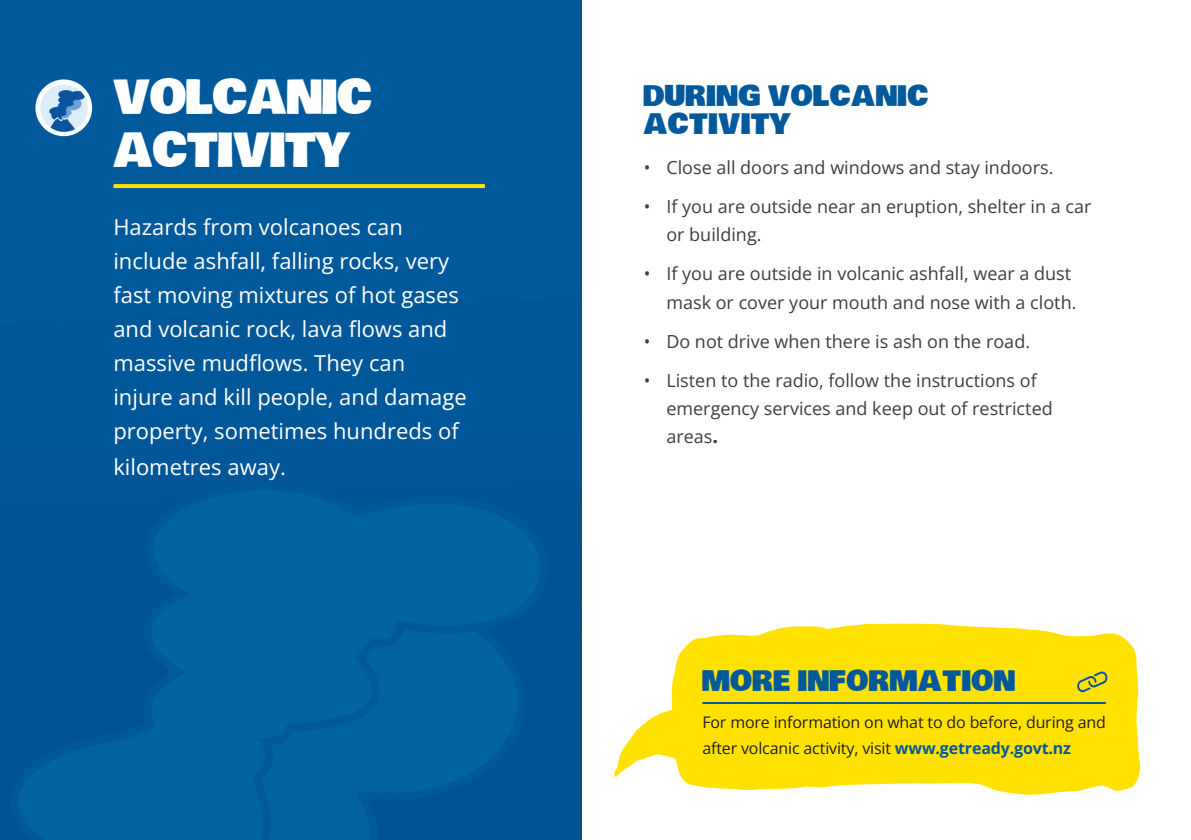
<style>
.page{position:relative;width:1191px;height:840px;background:#fff}
.page>*{position:absolute;margin:0;border:0;box-sizing:border-box;transform-origin:0 0}
.White_headings{font:40px/52.8px "Bowlby One NZ Regular";letter-spacing:-.03em;color:#fff}
.more_information{font:24px/28px "Bowlby One NZ Regular";color:#00599b}
.Intro{font:22px/34px "Open Sans";color:#fff}
.Bullets{font:18px/28px "Open Sans";color:#3e3e3f}
.Body{font:16px/26px "Open Sans";letter-spacing:-.01em;color:#231f20}
.s1{font-weight:700;font-size:20px}
.s2{font-weight:700;color:#00599b}
</style>
<div class="page">
<div style="left:0;top:0;width:581px;height:839px;background:#00599b"></div>
<svg style="left:113px;top:184px;width:372px;height:4px"></svg>
<svg style="left:614px;top:623px;width:526px;height:172px;fill:#ffe201"></svg>
<hr style="left:702px;top:701px;width:404px;height:2px;background:#00599b">
<svg style="left:1077px;top:670px;width:30px;height:22px"></svg>
<img style="left:35px;top:79px;width:57px;height:57px;border-radius:28px">
<p class="White_headings" style="left:113px;top:68px;width:261px">VOLCANIC<br>ACTIVITY</p>
<p class="Intro" style="left:113px;top:209px;width:355px">Hazards from volcanoes can include ashfall, falling rocks, very fast moving mixtures of hot gases and volcanic rock, lava flows and massive mudflows. They can injure and kill people, and damage property, sometimes hundreds of</p>
<p class="Intro" style="left:113px;top:449px;width:174px">kilometres away.</p>
<h2 class="more_information" style="left:643px;top:80px;width:287px">DURING VOLCANIC<br>ACTIVITY</h2>
<p class="Bullets" style="left:643px;top:153px;width:411px">• Close all doors and windows and stay indoors.</p>
<p class="Bullets" style="left:666px;top:192px;width:426px;text-indent:-23px">• If you are outside near an eruption, shelter in a car or building.</p>
<p class="Bullets" style="left:643px;top:259px;width:434px;text-align:right">• If you are outside in volcanic ashfall, wear a dust mask or cover your mouth and nose with a cloth.</p>
<p class="Bullets" style="left:643px;top:327px;width:388px">• Do not drive when there is ash on the road.</p>
<p class="Bullets" style="left:666px;top:366px;width:388px;text-indent:-23px">• Listen to the radio, follow the instructions of emergency services and keep out of restricted areas<span class="s1">.</span></p>
<p class="more_information" style="left:702px;top:664px;width:315px">MORE INFORMATION</p>
<p class="Body" style="left:702px;top:708px;width:405px">For more information on what to do before, during and after volcanic activity, visit <span class="s2">www.getready.govt.nz</span></p>
</div>
